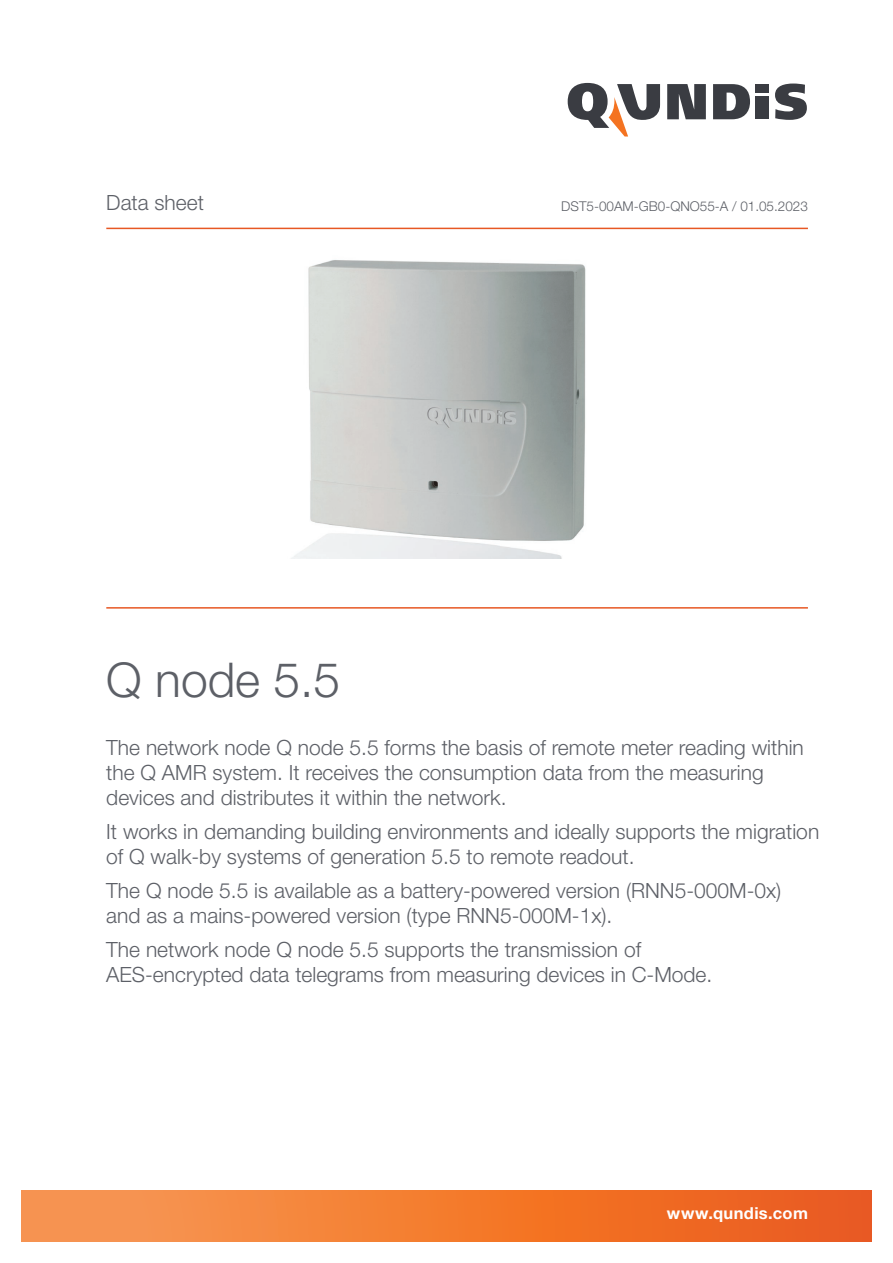
<style>
.page{position:relative;width:893px;height:1263px;background:#fff}
.page>*{position:absolute;margin:0;border:0;box-sizing:border-box;transform-origin:0 0}
.t1{font:300 48px "Helvetica Neue LT Pro";color:#5d6067}
.t2{font:300 21px/25.2px "Helvetica Neue LT Pro";color:#5d6067}
.t3{font:700 16.5px "Helvetica Neue LT Pro";letter-spacing:.02em;color:#fff}
.t4{font:300 13.5px "Helvetica Neue LT Pro";color:#5d6067}
</style>
<div class="page">
<img style="left:292px;top:260px;width:294px;height:298px">
<hr style="left:106px;top:607px;width:702px;height:2px;background:#e75824">
<hr style="left:106px;top:228px;width:702px;height:1px;background:#e75824">
<div style="left:21px;top:1191px;width:851px;height:51px;background:linear-gradient(to right,#f99b51,#ec5a16)"></div>
<svg style="left:667px;top:84px;width:39px;height:35px"></svg>
<svg style="left:568px;top:83px;width:92px;height:53px"></svg>
<svg style="left:713px;top:84px;width:37px;height:35px"></svg>
<div style="left:756px;top:84px;width:13px;height:9px;background:#3a3c42"></div>
<div style="left:756px;top:97px;width:13px;height:22px;background:#3a3c42"></div>
<svg style="left:775px;top:84px;width:32px;height:36px"></svg>
<p class="t2" style="left:106px;top:190px;width:99px">Data sheet</p>
<p class="t4" style="left:561px;top:198px;width:248px">DST5-00AM-GB0-QNO55-A / 01.05.2023</p>
<h1 class="t1" style="left:106px;top:651px;width:235px">Q node 5.5</h1>
<p class="t2" style="left:106px;top:734px;width:699px">The network node Q node 5.5 forms the basis of remote meter reading within the Q AMR system. It receives the consumption data from the measuring devices and distributes it within the network.</p>
<p class="t2" style="left:106px;top:818px;width:714px">It works in demanding building environments and ideally supports the migration of Q walk-by systems of generation 5.5 to remote readout.</p>
<p class="t2" style="left:106px;top:877px;width:676px">The Q node 5.5 is available as a battery-powered version (RNN5-000M-0x) and as a mains-powered version (type RNN5-000M-1x).</p>
<p class="t2" style="left:106px;top:936px;width:608px">The network node Q node 5.5 supports the transmission of<br>AES-encrypted data telegrams from measuring devices in C-Mode.</p>
<p class="t3" style="left:667px;top:1203px;width:143px">www.qundis.com</p>
</div>
